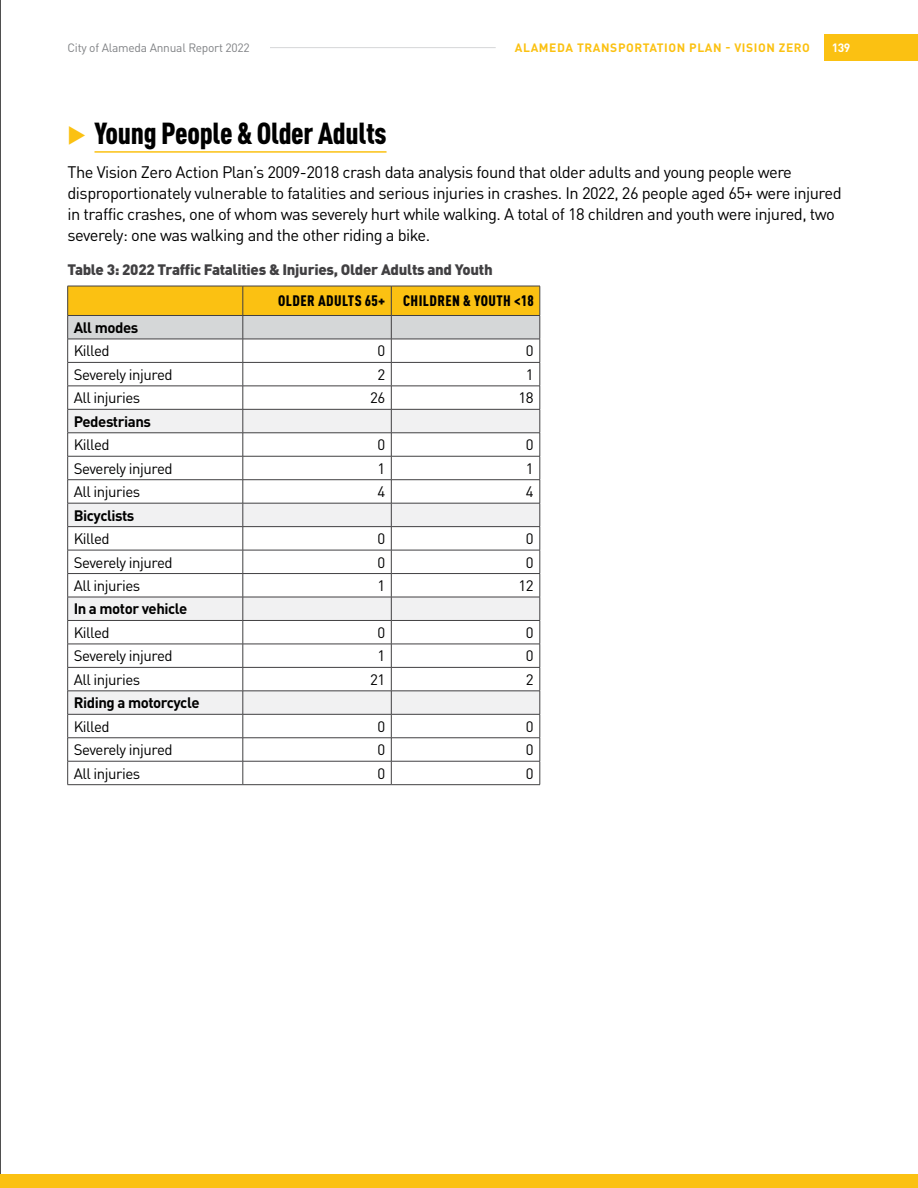
<style>
.page{position:relative;width:918px;height:1188px;background:#fff}
.page>*{position:absolute;margin:0;border:0;box-sizing:border-box;transform-origin:0 0}
.t1{font:900 condensed 30px "DINOT";letter-spacing:-.01em;color:#000}
.t2{font:16.5px/21px "DINOT";letter-spacing:-.03em;color:#000}
.t3{font:15px "DINOT";letter-spacing:-.03em;color:#000}
.t4{font:700 15px "DINOT";letter-spacing:-.03em;color:#000}
.t5{font:900 15px "DINOT";letter-spacing:-.02em;color:#414042}
.t6{font:900 condensed 15px "DINOT";letter-spacing:.03em;color:#000}
.t7{font:700 12px "DINOT";letter-spacing:.05em;color:#fbc112}
.t8{font:12px "DINOT";letter-spacing:-.02em;color:#808285}
.t9{font:700 12px "DINOT";color:#fff}
.s1{font-family:"Proxima Nova";font-stretch:normal;color:#fbc112}
</style>
<div class="page">
<hr style="left:0;top:0;width:1px;height:1188px;background:#000">
<div style="left:824px;top:34px;width:94px;height:27px;background:#fbc112"></div>
<hr style="left:270px;top:47px;width:226px;height:1px;background:#d5d7d8">
<div style="left:0;top:1174px;width:918px;height:14px;background:#fbc112"></div>
<hr style="left:94px;top:151px;width:293px;height:2px;background:#fbc112">
<svg style="left:67px;top:286px;width:474px;height:499px"></svg>
<hr style="left:68px;top:784px;width:175px;height:1px;background:#414042">
<hr style="left:243px;top:784px;width:148px;height:1px;background:#414042">
<hr style="left:391px;top:784px;width:149px;height:1px;background:#414042">
<p class="t8" style="left:68px;top:40px;width:184px">City of Alameda Annual Report 2022</p>
<p class="t7" style="left:515px;top:40px;width:297px">ALAMEDA TRANSPORTATION PLAN - VISION ZERO</p>
<p class="t9" style="left:832px;top:40px;width:20px">139</p>
<h1 class="t1" style="left:67px;top:115px;width:321px"><span class="s1">⊲</span> Young People &amp; Older Adults</h1>
<p class="t2" style="left:68px;top:161px;width:776px">The Vision Zero Action Plan’s 2009-2018 crash data analysis found that older adults and young people were disproportionately vulnerable to fatalities and serious injuries in crashes. In 2022, 26 people aged 65+ were injured in traffic crashes, one of whom was severely hurt while walking. A total of 18 children and youth were injured, two severely: one was walking and the other riding a bike.</p>
<p class="t5" style="left:68px;top:260px;width:427px">Table 3: 2022 Traffic Fatalities &amp; Injuries, Older Adults and Youth</p>
<p class="t6" style="left:278px;top:292px;width:257px">OLDER ADULTS 65+ CHILDREN &amp; YOUTH &lt;18</p>
<p class="t4" style="left:74px;top:318px;width:66px">All modes</p>
<p class="t3" style="left:74px;top:342px;width:38px">Killed</p>
<p class="t3" style="left:377px;top:342px;width:9px">0</p>
<p class="t3" style="left:526px;top:342px;width:9px">0</p>
<p class="t3" style="left:74px;top:365px;width:101px">Severely injured</p>
<p class="t3" style="left:377px;top:365px;width:9px">2</p>
<p class="t3" style="left:526px;top:365px;width:9px">1</p>
<p class="t3" style="left:74px;top:389px;width:68px">All injuries</p>
<p class="t3" style="left:370px;top:389px;width:17px">26</p>
<p class="t3" style="left:519px;top:389px;width:17px">18</p>
<p class="t4" style="left:74px;top:412px;width:79px">Pedestrians</p>
<p class="t3" style="left:74px;top:435px;width:38px">Killed</p>
<p class="t3" style="left:377px;top:435px;width:9px">0</p>
<p class="t3" style="left:526px;top:435px;width:9px">0</p>
<p class="t3" style="left:74px;top:459px;width:101px">Severely injured</p>
<p class="t3" style="left:377px;top:459px;width:9px">1</p>
<p class="t3" style="left:526px;top:459px;width:9px">1</p>
<p class="t3" style="left:74px;top:482px;width:68px">All injuries</p>
<p class="t3" style="left:377px;top:482px;width:9px">4</p>
<p class="t3" style="left:526px;top:482px;width:9px">4</p>
<p class="t4" style="left:74px;top:505px;width:62px">Bicyclists</p>
<p class="t3" style="left:74px;top:529px;width:38px">Killed</p>
<p class="t3" style="left:377px;top:529px;width:9px">0</p>
<p class="t3" style="left:526px;top:529px;width:9px">0</p>
<p class="t3" style="left:74px;top:553px;width:101px">Severely injured</p>
<p class="t3" style="left:377px;top:553px;width:9px">0</p>
<p class="t3" style="left:526px;top:553px;width:9px">0</p>
<p class="t3" style="left:74px;top:576px;width:68px">All injuries</p>
<p class="t3" style="left:377px;top:576px;width:9px">1</p>
<p class="t3" style="left:519px;top:576px;width:17px">12</p>
<p class="t4" style="left:74px;top:599px;width:115px">In a motor vehicle</p>
<p class="t3" style="left:74px;top:623px;width:38px">Killed</p>
<p class="t3" style="left:377px;top:623px;width:9px">0</p>
<p class="t3" style="left:526px;top:623px;width:9px">0</p>
<p class="t3" style="left:74px;top:647px;width:101px">Severely injured</p>
<p class="t3" style="left:377px;top:647px;width:9px">1</p>
<p class="t3" style="left:526px;top:647px;width:9px">0</p>
<p class="t3" style="left:74px;top:670px;width:68px">All injuries</p>
<p class="t3" style="left:370px;top:670px;width:17px">21</p>
<p class="t3" style="left:526px;top:670px;width:9px">2</p>
<p class="t4" style="left:74px;top:693px;width:127px">Riding a motorcycle</p>
<p class="t3" style="left:74px;top:717px;width:38px">Killed</p>
<p class="t3" style="left:377px;top:717px;width:9px">0</p>
<p class="t3" style="left:526px;top:717px;width:9px">0</p>
<p class="t3" style="left:74px;top:740px;width:101px">Severely injured</p>
<p class="t3" style="left:377px;top:740px;width:9px">0</p>
<p class="t3" style="left:526px;top:740px;width:9px">0</p>
<p class="t3" style="left:74px;top:764px;width:68px">All injuries</p>
<p class="t3" style="left:377px;top:764px;width:9px">0</p>
<p class="t3" style="left:526px;top:764px;width:9px">0</p>
</div>
